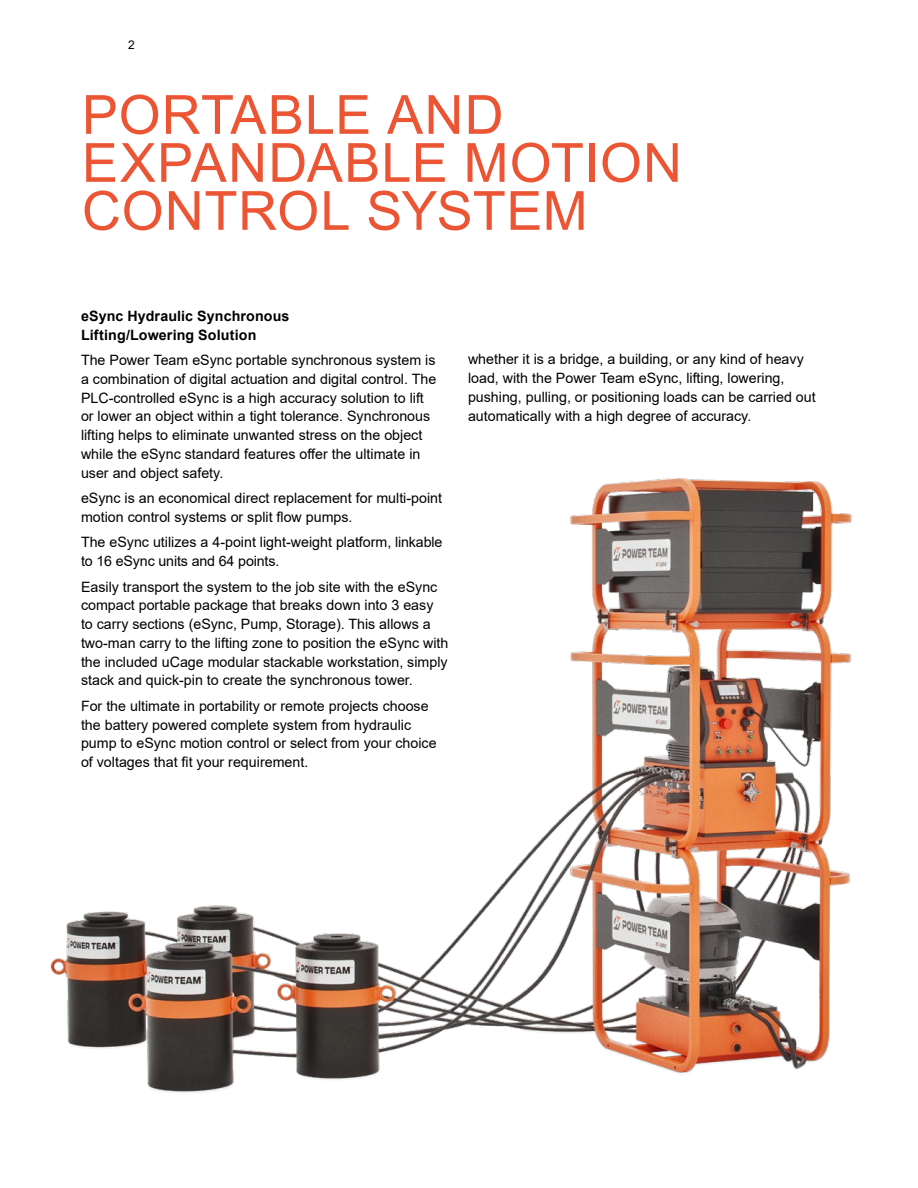
<style>
.page{position:relative;width:918px;height:1188px;background:#fff}
.page>*{position:absolute;margin:0;border:0;box-sizing:border-box;transform-origin:0 0}
.Large_Interior_Headline__Akzidenz_Grotes{font:54px/48px "Arial";letter-spacing:.015em;color:#eb5534}
.Body_Copy__Akzidenz_Grotesk_Regular_9_5_{font:14.25px/18.8px "Arial";color:#000}
.Sidebar__Akzidenz_Grotesk_Medium_11_13{font:14.25px/18.8px "Arial";color:#000}
.Body_Copy__Akzidenz_Grotesk_Regular_9_5_-2{font:700 14.25px/18.8px "Arial";letter-spacing:.01em;color:#000}
.Page_Numbers__Akzidenz_Grotesk_Regular_8{font:12px "Arial";color:#000}
</style>
<div class="page">
<img style="left:50px;top:478px;width:802px;height:615px">
<p class="Page_Numbers__Akzidenz_Grotesk_Regular_8" style="left:128px;top:37px;width:8px">2</p>
<p class="Large_Interior_Headline__Akzidenz_Grotes" style="left:82px;top:91px;width:602px">PORTABLE AND<br>EXPANDABLE MOTION<br>CONTROL SYSTEM</p>
<p class="Body_Copy__Akzidenz_Grotesk_Regular_9_5_-2" style="left:81px;top:307px;width:210px">eSync Hydraulic Synchronous<br>Lifting/Lowering Solution</p>
<p class="Body_Copy__Akzidenz_Grotesk_Regular_9_5_" style="left:81px;top:351px;width:357px">The Power Team eSync portable synchronous system is a combination of digital actuation and digital control. The PLC-controlled eSync is a high accuracy solution to lift or lower an object within a tight tolerance. Synchronous lifting helps to eliminate unwanted stress on the object while the eSync standard features offer the ultimate in user and object safety.</p>
<p class="Body_Copy__Akzidenz_Grotesk_Regular_9_5_" style="left:81px;top:489px;width:363px">eSync is an economical direct replacement for multi-point motion control systems or split flow pumps.</p>
<p class="Body_Copy__Akzidenz_Grotesk_Regular_9_5_" style="left:81px;top:533px;width:363px">The eSync utilizes a 4-point light-weight platform, linkable to 16 eSync units and 64 points.</p>
<p class="Body_Copy__Akzidenz_Grotesk_Regular_9_5_" style="left:81px;top:577px;width:369px">Easily transport the system to the job site with the eSync compact portable package that breaks down into 3 easy to carry sections (eSync, Pump, Storage). This allows a two-man carry to the lifting zone to position the eSync with the included uCage modular stackable workstation, simply stack and quick-pin to create the synchronous tower.</p>
<p class="Body_Copy__Akzidenz_Grotesk_Regular_9_5_" style="left:81px;top:696px;width:357px">For the ultimate in portability or remote projects choose the battery powered complete system from hydraulic pump to eSync motion control or select from your choice of voltages that fit your requirement.</p>
<p class="Sidebar__Akzidenz_Grotesk_Medium_11_13" style="left:468px;top:350px;width:349px">whether it is a bridge, a building, or any kind of heavy load, with the Power Team eSync, lifting, lowering, pushing, pulling, or positioning loads can be carried out automatically with a high degree of accuracy.</p>
</div>
